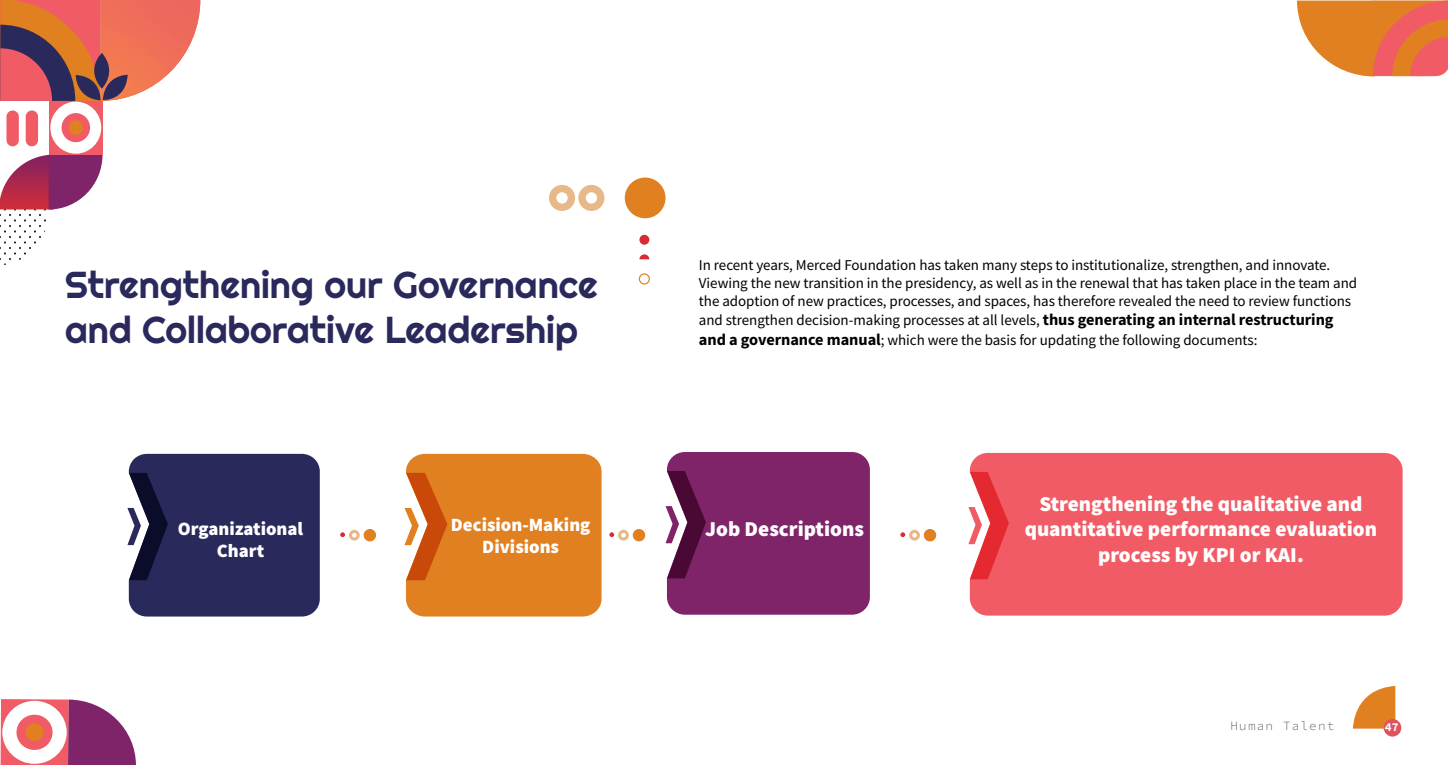
<style>
.page{position:relative;width:1448px;height:765px;background:#fff}
.page>*{position:absolute;margin:0;border:0;box-sizing:border-box;transform-origin:0 0}
.t1{font:37.5px/45px "Righteous";color:#2a295c}
.t2{font:900 21.25px/25.5px "Source Sans Pro";color:#fff;text-align:center}
.t3{font:900 18.75px/22.5px "Source Sans Pro";color:#fff;text-align:center}
.t4{font:15px/18px "Source Sans Pro";letter-spacing:-.005em;color:#000}
.t5{font:300 12.5px "Source Code Pro";letter-spacing:.1em;color:#595c5d}
.t6{font:700 11.62px "Source Code Pro";color:#fff}
.s1{font-weight:700;font-size:16.25px}
</style>
<div class="page">
<svg style="left:1353px;top:686px;width:42px;height:43px"></svg>
<div style="left:1383px;top:719px;width:18px;height:18px;background:#e0525d;border-radius:50%"></div>
<svg style="left:0;top:0;width:200px;height:265px"></svg>
<svg style="left:1px;top:699px;width:135px;height:66px"></svg>
<div style="left:25px;top:723px;width:19px;height:18px;background:#e08021;border-radius:50%"></div>
<svg style="left:1297px;top:0;width:151px;height:76px;background:#e8844c"></svg>
<svg style="left:127px;top:454px;width:193px;height:163px;background:#323160"></svg>
<svg style="left:665px;top:452px;width:205px;height:163px;background:#822c6c"></svg>
<svg style="left:404px;top:454px;width:197px;height:163px;background:#df822a"></svg>
<div style="left:970px;top:453px;width:432px;height:163px;background:#f15b65"></div>
<svg style="left:968px;top:472px;width:41px;height:107px"></svg>
<svg style="left:549px;top:185px;width:55px;height:26px"></svg>
<div style="left:625px;top:178px;width:40px;height:40px;background:#e08021;border-radius:50%"></div>
<div style="left:639px;top:235px;width:10px;height:10px;background:#d72c36;border-radius:50%"></div>
<svg style="left:639px;top:254px;width:10px;height:5px"></svg>
<svg style="left:639px;top:273px;width:11px;height:12px"></svg>
<div style="left:364px;top:529px;width:12px;height:12px;background:#e08021;border-radius:50%"></div>
<svg style="left:340px;top:530px;width:20px;height:11px"></svg>
<div style="left:633px;top:529px;width:12px;height:12px;background:#e08021;border-radius:50%"></div>
<svg style="left:609px;top:530px;width:20px;height:11px"></svg>
<div style="left:924px;top:529px;width:12px;height:12px;background:#e08021;border-radius:50%"></div>
<svg style="left:900px;top:530px;width:20px;height:11px"></svg>
<h1 class="t1" style="left:65px;top:262px;width:534px">Strengthening our Governance and Collaborative Leadership</h1>
<p class="t4" style="left:699px;top:256px;width:660px">In recent years, Merced Foundation has taken many steps to institutionalize, strengthen, and innovate.<br>Viewing the new transition in the presidency, as well as in the renewal that has taken place in the team and the adoption of new practices, processes, and spaces, has therefore revealed the need to review functions</p>
<p class="t4" style="left:699px;top:311px;width:636px;line-height:19.5px">and strengthen decision-making processes at all levels, <span class="s1">thus generating an internal restructuring and a governance manual</span>; which were the basis for updating the following documents:</p>
<p class="t3" style="left:178px;top:517px;width:127px">Organizational<br>Chart</p>
<p class="t3" style="left:451px;top:513px;width:141px">Decision-Making</p>
<h2 class="t2" style="left:705px;top:515px;width:160px">Job Descriptions</h2>
<p class="t3" style="left:482px;top:536px;width:78px">Divisions</p>
<h2 class="t2" style="left:1025px;top:491px;width:354px">Strengthening the qualitative and quantitative performance evaluation process by KPI or KAI.</h2>
<p class="t5" style="left:1230px;top:716px;width:105px">Human Talent</p>
<p class="t6" style="left:1385px;top:719px;width:15px">47</p>
</div>
